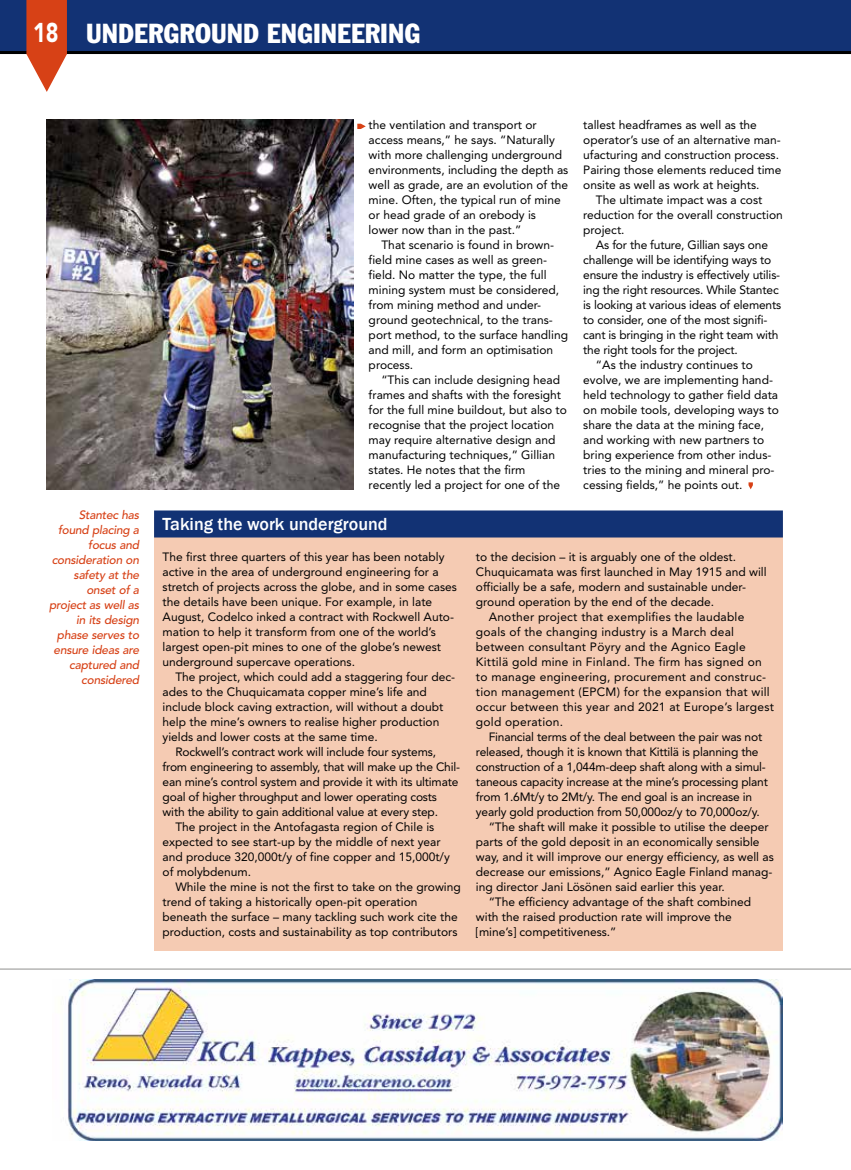
<style>
.page{position:relative;width:851px;height:1170px;background:#fff}
.page>*{position:absolute;margin:0;border:0;box-sizing:border-box;transform-origin:0 0}
.t1{font:condensed 27px "Franklin Gothic BT";color:#fff}
.t2{font:500 18px "Franklin Gothic";color:#fff}
.t3{font:12px/15px "Avenir";color:#000}
.t4{font:12px "Avenir";letter-spacing:.02em;color:#000}
.t5{font:italic 500 12px/15px "Avenir";letter-spacing:-.02em;color:#d74116;text-align:right}
.s1{font-family:"Avenir";font-weight:900;font-stretch:normal}
</style>
<div class="page">
<div style="left:0;top:0;width:850px;height:54px;background:#123274"></div>
<hr style="left:0;top:51px;width:850px;height:3px;background:#000">
<svg style="left:26px;top:0;width:41px;height:92px"></svg>
<hr style="left:0;top:968px;width:850px;height:1px;background:#9d9d9c">
<img style="left:62px;top:979px;width:720px;height:161px">
<svg style="left:748px;top:482px;width:4px;height:7px"></svg>
<img style="left:47px;top:120px;width:307px;height:369px">
<div style="left:154px;top:517px;width:628px;height:433px;background:#f5cbb3"></div>
<div style="left:154px;top:510px;width:628px;height:27px;background:#123274"></div>
<svg style="left:357px;top:124px;width:9px;height:5px"></svg>
<h1 class="t1" style="left:33px;top:15px;width:388px"><span class="s1">18</span> UNDERGROUND ENGINEERING</h1>
<p class="t3" style="left:368px;top:117px;width:201px">the ventilation and transport or access means,” he says. “Naturally with more challenging underground environments, including the depth as well as grade, are an evolution of the mine. Often, the typical run of mine or head grade of an orebody is lower now than in the past.”</p>
<p class="t3" style="left:368px;top:237px;width:201px;text-indent:13px">That scenario is found in brown&shy;field mine cases as well as green&shy;field. No matter the type, the full mining system must be considered, from mining method and under&shy;ground geotechnical, to the trans&shy;port method, to the surface handling and mill, and form an optimisation process.</p>
<p class="t3" style="left:368px;top:372px;width:200px;text-indent:13px">“This can include designing head frames and shafts with the foresight for the full mine buildout, but also to recognise that the project location may require alternative design and manufacturing techniques,” Gillian states. He notes that the firm recently led a project for one of the</p>
<p class="t3" style="left:583px;top:117px;width:175px">tallest headframes as well as the</p>
<p class="t3" style="left:583px;top:132px;width:199px">operator’s use of an alternative man-</p>
<p class="t3" style="left:583px;top:147px;width:197px">ufacturing and construction process.</p>
<p class="t3" style="left:583px;top:162px;width:200px">Pairing those elements reduced time</p>
<p class="t3" style="left:583px;top:177px;width:178px">onsite as well as work at heights.</p>
<p class="t3" style="left:596px;top:192px;width:168px">The ultimate impact was a cost</p>
<p class="t3" style="left:583px;top:207px;width:201px">reduction for the overall construction</p>
<p class="t3" style="left:583px;top:222px;width:43px">project.</p>
<p class="t3" style="left:596px;top:237px;width:173px">As for the future, Gillian says one</p>
<p class="t3" style="left:583px;top:252px;width:190px">challenge will be identifying ways to</p>
<p class="t3" style="left:583px;top:267px;width:198px">ensure the industry is effectively utilis-</p>
<p class="t3" style="left:583px;top:282px;width:197px">ing the right resources. While Stantec</p>
<p class="t3" style="left:583px;top:297px;width:199px">is looking at various ideas of elements</p>
<p class="t3" style="left:583px;top:312px;width:186px">to consider, one of the most signifi-</p>
<p class="t3" style="left:583px;top:327px;width:197px">cant is bringing in the right team with</p>
<p class="t3" style="left:583px;top:342px;width:156px">the right tools for the project.</p>
<p class="t3" style="left:596px;top:357px;width:158px">“As the industry continues to</p>
<p class="t3" style="left:583px;top:372px;width:191px">evolve, we are implementing hand-</p>
<p class="t3" style="left:583px;top:387px;width:196px">held technology to gather field data</p>
<p class="t3" style="left:583px;top:402px;width:197px">on mobile tools, developing ways to</p>
<p class="t3" style="left:583px;top:417px;width:182px">share the data at the mining face,</p>
<p class="t3" style="left:583px;top:432px;width:182px">and working with new partners to</p>
<p class="t3" style="left:583px;top:447px;width:190px">bring experience from other indus-</p>
<p class="t3" style="left:583px;top:462px;width:193px">tries to the mining and mineral pro-</p>
<p class="t3" style="left:583px;top:477px;width:161px">cessing fields,” he points out.</p>
<p class="t5" style="left:49px;top:508px;width:92px">Stantec has found placing a focus and consideration on safety at the onset of a project as well as in its design phase serves to ensure ideas are captured and considered</p>
<h2 class="t2" style="left:162px;top:512px;width:226px">Taking the work underground</h2>
<p class="t3" style="left:162px;top:549px;width:296px">The first three quarters of this year has been notably active in the area of underground engineering for a stretch of projects across the globe, and in some cases the details have been unique. For example, in late August, Codelco inked a contract with Rockwell Auto&shy;mation to help it transform from one of the world’s largest open-pit mines to one of the globe’s newest underground supercave operations.</p>
<p class="t3" style="left:175px;top:669px;width:281px">The project, which could add a staggering four dec-</p>
<p class="t3" style="left:162px;top:684px;width:266px">ades to the Chuquicamata copper mine’s life and</p>
<p class="t3" style="left:162px;top:699px;width:282px">include block caving extraction, will without a doubt</p>
<p class="t3" style="left:162px;top:714px;width:278px">help the mine’s owners to realise higher production</p>
<p class="t3" style="left:162px;top:729px;width:216px">yields and lower costs at the same time.</p>
<p class="t3" style="left:175px;top:744px;width:262px">Rockwell’s contract work will include four systems,</p>
<p class="t3" style="left:162px;top:759px;width:299px">from engineering to assembly, that will make up the Chil-</p>
<p class="t3" style="left:162px;top:774px;width:297px">ean mine’s control system and provide it with its ultimate</p>
<p class="t3" style="left:162px;top:789px;width:276px">goal of higher throughput and lower operating costs</p>
<p class="t3" style="left:162px;top:804px;width:277px">with the ability to gain additional value at every step.</p>
<p class="t3" style="left:175px;top:819px;width:260px">The project in the Antofagasta region of Chile is</p>
<p class="t3" style="left:162px;top:834px;width:279px">expected to see start-up by the middle of next year</p>
<p class="t3" style="left:162px;top:849px;width:289px">and produce 320,000t/y of fine copper and 15,000t/y</p>
<p class="t3" style="left:162px;top:864px;width:90px">of molybdenum.</p>
<p class="t3" style="left:175px;top:879px;width:287px">While the mine is not the first to take on the growing</p>
<p class="t3" style="left:162px;top:894px;width:256px">trend of taking a historically open-pit operation</p>
<p class="t3" style="left:162px;top:909px;width:297px">beneath the surface – many tackling such work cite the</p>
<p class="t3" style="left:162px;top:924px;width:296px">production, costs and sustainability as top contributors</p>
<p class="t3" style="left:476px;top:549px;width:261px">to the decision – it is arguably one of the oldest.</p>
<p class="t3" style="left:476px;top:564px;width:292px">Chuquicamata was first launched in May 1915 and will</p>
<p class="t3" style="left:476px;top:579px;width:271px">officially be a safe, modern and sustainable under-</p>
<p class="t3" style="left:476px;top:594px;width:240px">ground operation by the end of the decade.</p>
<p class="t4" style="left:488px;top:609px;width:257px">Another project that exemplifies the laudable</p>
<p class="t4" style="left:476px;top:624px;width:260px">goals of the changing industry is a March deal</p>
<p class="t4" style="left:476px;top:639px;width:271px">between consultant Pöyry and the Agnico Eagle</p>
<p class="t4" style="left:476px;top:654px;width:287px">Kittilä gold mine in Finland. The firm has signed on</p>
<p class="t4" style="left:476px;top:669px;width:291px">to manage engineering, procurement and construc-</p>
<p class="t4" style="left:476px;top:684px;width:295px">tion management (EPCM) for the expansion that will</p>
<p class="t4" style="left:476px;top:699px;width:299px">occur between this year and 2021 at Europe’s largest</p>
<p class="t4" style="left:476px;top:714px;width:89px">gold operation.</p>
<p class="t3" style="left:488px;top:729px;width:275px">Financial terms of the deal between the pair was not</p>
<p class="t3" style="left:476px;top:744px;width:284px">released, though it is known that Kittilä is planning the</p>
<p class="t3" style="left:476px;top:759px;width:291px">construction of a 1,044m-deep shaft along with a simul-</p>
<p class="t3" style="left:476px;top:774px;width:293px">taneous capacity increase at the mine’s processing plant</p>
<p class="t3" style="left:476px;top:789px;width:277px">from 1.6Mt/y to 2Mt/y. The end goal is an increase in</p>
<p class="t3" style="left:476px;top:804px;width:285px">yearly gold production from 50,000oz/y to 70,000oz/y.</p>
<p class="t3" style="left:488px;top:819px;width:281px">“The shaft will make it possible to utilise the deeper</p>
<p class="t3" style="left:476px;top:834px;width:285px">parts of the gold deposit in an economically sensible</p>
<p class="t3" style="left:476px;top:849px;width:299px">way, and it will improve our energy efficiency, as well as</p>
<p class="t3" style="left:476px;top:864px;width:298px">decrease our emissions,” Agnico Eagle Finland manag-</p>
<p class="t3" style="left:476px;top:879px;width:250px">ing director Jani Lösönen said earlier this year.</p>
<p class="t3" style="left:488px;top:894px;width:264px">“The efficiency advantage of the shaft combined</p>
<p class="t3" style="left:476px;top:909px;width:257px">with the raised production rate will improve the</p>
<p class="t3" style="left:476px;top:924px;width:142px">[mine’s] competitiveness.”</p>
</div>
